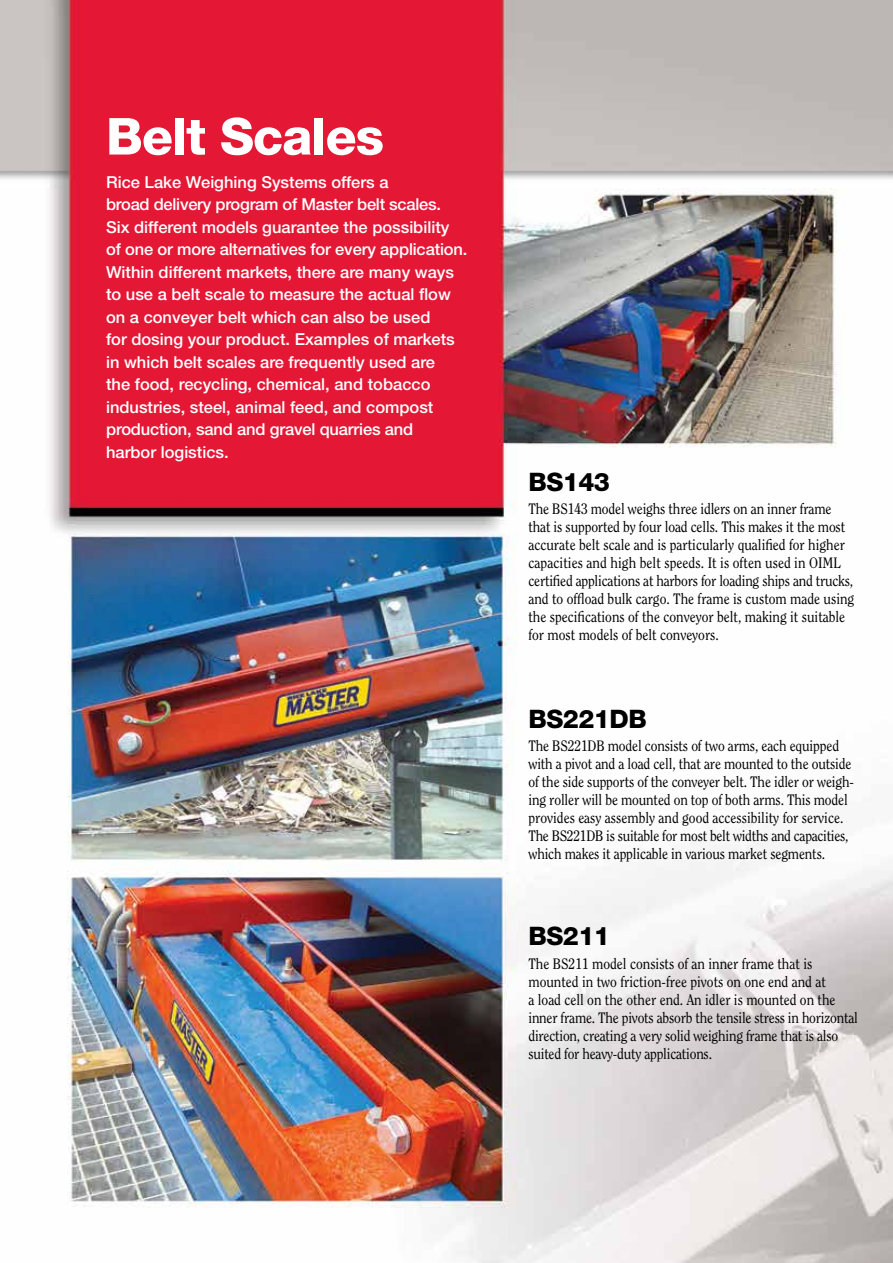
<style>
.page{position:relative;width:893px;height:1263px;background:#fff}
.page>*{position:absolute;margin:0;border:0;box-sizing:border-box;transform-origin:0 0}
.t1{font:800 51px "Helvetica Neue LT Std";letter-spacing:-.02em;color:#fff}
.t2{font:800 25.5px "Helvetica Neue LT Std";letter-spacing:-.02em;color:#000}
.t3{font:500 16.5px/22.5px "Helvetica Neue LT Std";color:#fff}
.t4{font:15px/18px "Clearface Std";letter-spacing:-.01em;color:#000;scale:.9 1}
</style>
<div class="page">
<img style="left:0;top:0;width:893px;height:1263px">
<h1 class="t1" style="left:106px;top:106px;width:279px">Belt Scales</h1>
<p class="t3" style="left:106px;top:171px;width:363px">Rice Lake Weighing Systems offers a<br>broad delivery program of Master belt scales.<br>Six different models guarantee the possibility of one or more alternatives for every application.<br>Within different markets, there are many ways to use a belt scale to measure the actual flow on a conveyer belt which can also be used<br>for dosing your product. Examples of markets in which belt scales are frequently used are<br>the food, recycling, chemical, and tobacco industries, steel, animal feed, and compost production, sand and gravel quarries and harbor logistics.</p>
<h2 class="t2" style="left:528px;top:467px;width:83px">BS143</h2>
<p class="t4" style="left:528px;top:500px;width:364px">The BS143 model weighs three idlers on an inner frame that is supported by four load cells. This makes it the most accurate belt scale and is particularly qualified for higher capacities and high belt speeds. It is often used in OIML certified applications at harbors for loading ships and trucks, and to offload bulk cargo. The frame is custom made using the specifications of the conveyor belt, making it suitable for most models of belt conveyors.</p>
<h2 class="t2" style="left:528px;top:704px;width:120px">BS221DB</h2>
<p class="t4" style="left:528px;top:737px;width:363px">The BS221DB model consists of two arms, each equipped with a pivot and a load cell, that are mounted to the outside of the side supports of the conveyer belt. The idler or weigh&shy;ing roller will be mounted on top of both arms. This model provides easy assembly and good accessibility for service.<br>The BS221DB is suitable for most belt widths and capacities, which makes it applicable in various market segments.</p>
<h2 class="t2" style="left:528px;top:921px;width:83px">BS211</h2>
<p class="t4" style="left:528px;top:954px;width:368px">The BS211 model consists of an inner frame that is mounted in two friction-free pivots on one end and at<br>a load cell on the other end. An idler is mounted on the inner frame. The pivots absorb the tensile stress in horizontal direction, creating a very solid weighing frame that is also suited for heavy-duty applications.</p>
</div>
